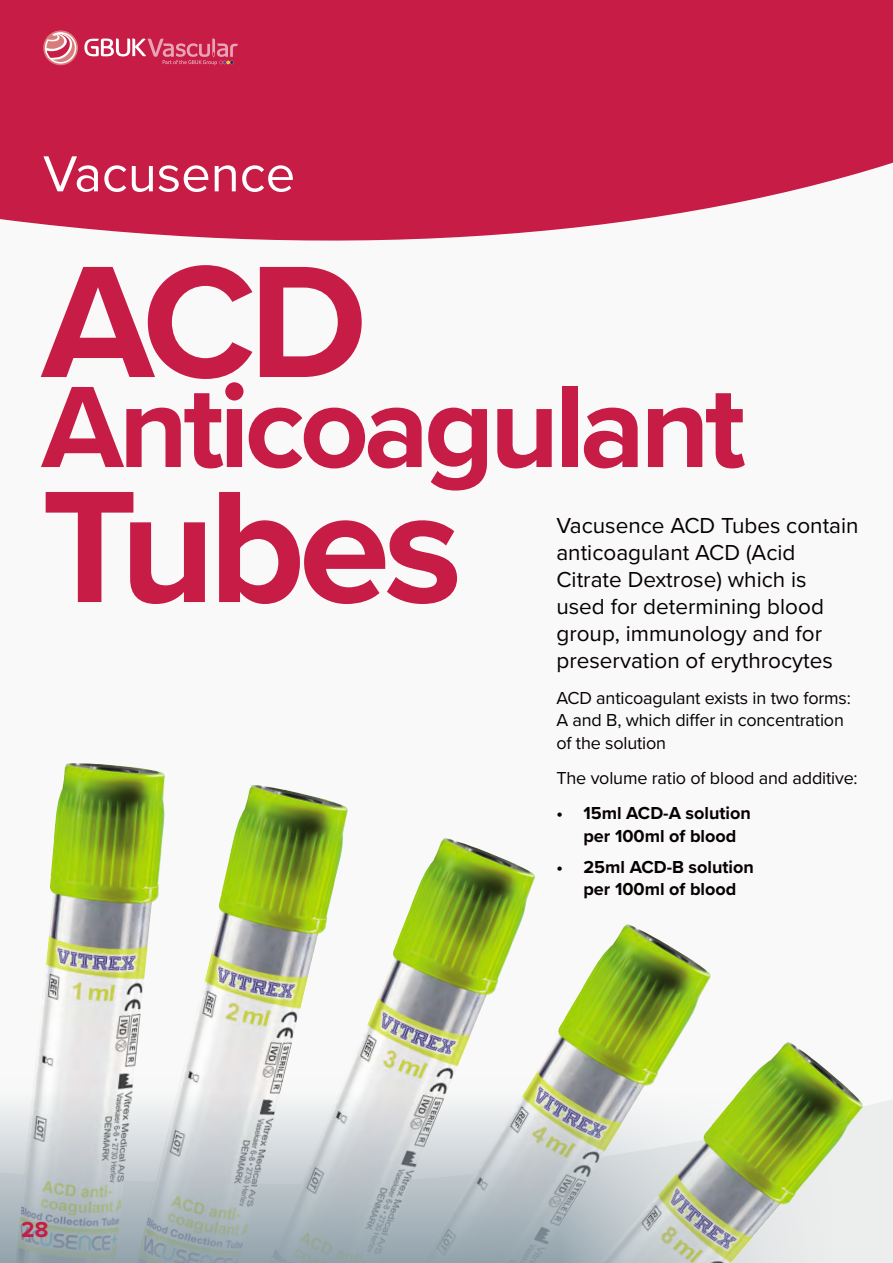
<style>
.page{position:relative;width:893px;height:1263px;background:#fff}
.page>*{position:absolute;margin:0;border:0;box-sizing:border-box;transform-origin:0 0}
.t1{font:700 165px "Proxima Nova";letter-spacing:-.04em;color:#c61c46}
.t2{font:700 120px "Proxima Nova";letter-spacing:-.04em;color:#c61c46}
.t3{font:52.5px "Proxima Nova";color:#fff}
.t4{font:22.5px/27px "Proxima Nova";color:#070101}
.t5{font:700 22.5px "Proxima Nova";color:#c61c46}
.t6{font:18px/22.5px "Proxima Nova";letter-spacing:-.01em;color:#070101}
.t7{font:700 18px/22.5px "Proxima Nova";color:#070101}
</style>
<div class="page">
<img style="left:126px;top:766px;width:221px;height:91px">
<svg style="left:0;top:0;width:893px;height:241px;fill:#c61c46"></svg>
<svg style="left:43px;top:30px;width:35px;height:35px"></svg>
<svg style="left:84px;top:38px;width:154px;height:27px"></svg>
<img style="left:269px;top:838px;width:175px;height:19px">
<img style="left:52px;top:763px;width:74px;height:94px">
<img style="left:136px;top:785px;width:122px;height:72px">
<img style="left:0;top:857px;width:893px;height:406px">
<p class="t3" style="left:43px;top:135px;width:254px">Vacusence</p>
<p class="t1" style="left:42px;top:199px;width:327px">ACD</p>
<p class="t2" style="left:42px;top:337px;width:706px">Anticoagulant</p>
<p class="t1" style="left:42px;top:424px;width:422px">Tubes</p>
<p class="t4" style="left:556px;top:511px;width:304px">Vacusence ACD Tubes contain anticoagulant ACD (Acid<br>Citrate Dextrose) which is used for determining blood group, immunology and for preservation of erythrocytes</p>
<p class="t6" style="left:556px;top:686px;width:296px">ACD anticoagulant exists in two forms:<br>A and B, which differ in concentration of the solution</p>
<p class="t6" style="left:556px;top:766px;width:303px">The volume ratio of blood and additive:</p>
<p class="t7" style="left:583px;top:801px;width:169px;text-indent:-27px">• 15ml ACD-A solution per 100ml of blood</p>
<p class="t7" style="left:556px;top:855px;width:199px;text-align:center">• 25ml ACD-B solution per 100ml of blood</p>
<p class="t5" style="left:21px;top:1213px;width:29px">28</p>
</div>
